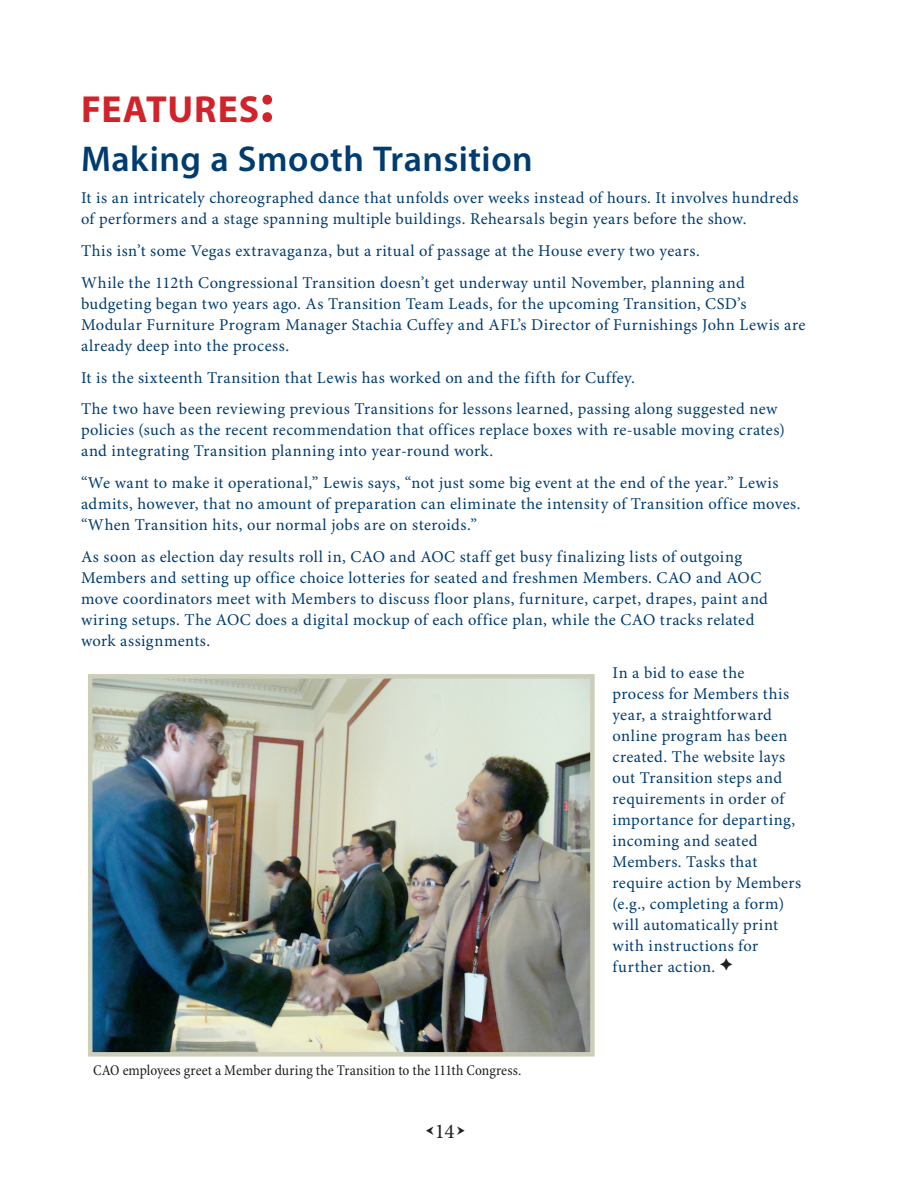
<style>
.page{position:relative;width:918px;height:1188px;background:#fff}
.page>*{position:absolute;margin:0;border:0;box-sizing:border-box;transform-origin:0 0}
.t1{font:700 37.8px "Myriad Pro";letter-spacing:.02em;color:#d1232a}
.t2{font:600 36px "Myriad Pro";letter-spacing:.015em;color:#013c70}
.t3{font:21px "Minion Pro";color:#231f20}
.t4{font:16.5px/21px "Minion Pro";letter-spacing:.025em;color:#013c70}
.t5{font:condensed 15px "Minion Pro";color:#231f20}
.s1{font-size:54px}
.s2{color:#231f20}
</style>
<div class="page">
<img style="left:93px;top:679px;width:497px;height:373px">
<div style="left:88px;top:674px;width:507px;height:383px;border:4px solid #ccceba"></div>
<h1 class="t1" style="left:81px;top:84px;width:194px">FEATURES<span class="s1">:</span></h1>
<h2 class="t2" style="left:81px;top:136px;width:453px">Making a Smooth Transition</h2>
<p class="t4" style="left:81px;top:188px;width:719px">It is an intricately choreographed dance that unfolds over weeks instead of hours. It involves hundreds of performers and a stage spanning multiple buildings. Rehearsals begin years before the show.</p>
<p class="t4" style="left:81px;top:235px;width:665px;line-height:31.8px">This isn’t some Vegas extravaganza, but a ritual of passage at the House every two years.<br>While the 112th Congressional Transition doesn’t get underway until November, planning and</p>
<p class="t4" style="left:81px;top:294px;width:726px">budgeting began two years ago. As Transition Team Leads, for the upcoming Transition, CSD’s<br>Modular Furniture Program Manager Stachia Cuffey and AFL’s Director of Furnishings John Lewis are already deep into the process.</p>
<p class="t4" style="left:81px;top:362px;width:698px;line-height:31.8px">It is the sixteenth Transition that Lewis has worked on and the fifth for Cuffey.<br>The two have been reviewing previous Transitions for lessons learned, passing along suggested new</p>
<p class="t4" style="left:81px;top:420px;width:705px">policies (such as the recent recommendation that offices replace boxes with re-usable moving crates) and integrating Transition planning into year-round work.</p>
<p class="t4" style="left:81px;top:473px;width:721px">“We want to make it operational,” Lewis says, “not just some big event at the end of the year.” Lewis admits, however, that no amount of preparation can eliminate the intensity of Transition office moves. “When Transition hits, our normal jobs are on steroids.”</p>
<p class="t4" style="left:81px;top:547px;width:688px">As soon as election day results roll in, CAO and AOC staff get busy finalizing lists of outgoing Members and setting up office choice lotteries for seated and freshmen Members. CAO and AOC move coordinators meet with Members to discuss floor plans, furniture, carpet, drapes, paint and wiring setups. The AOC does a digital mockup of each office plan, while the CAO tracks related work assignments.</p>
<p class="t4" style="left:613px;top:663px;width:190px">In a bid to ease the<br>process for Members this year, a straightforward online program has been created. The website lays out Transition steps and requirements in order of importance for departing, incoming and seated<br>Members. Tasks that require action by Members (e.g., completing a form) will automatically print with instructions for further action. <span class="s2">✦</span></p>
<p class="t5" style="left:93px;top:1061px;width:430px">CAO employees greet a Member during the Transition to the 111th Congress.</p>
<p class="t3" style="left:435px;top:1119px;width:21px">14</p>
</div>
